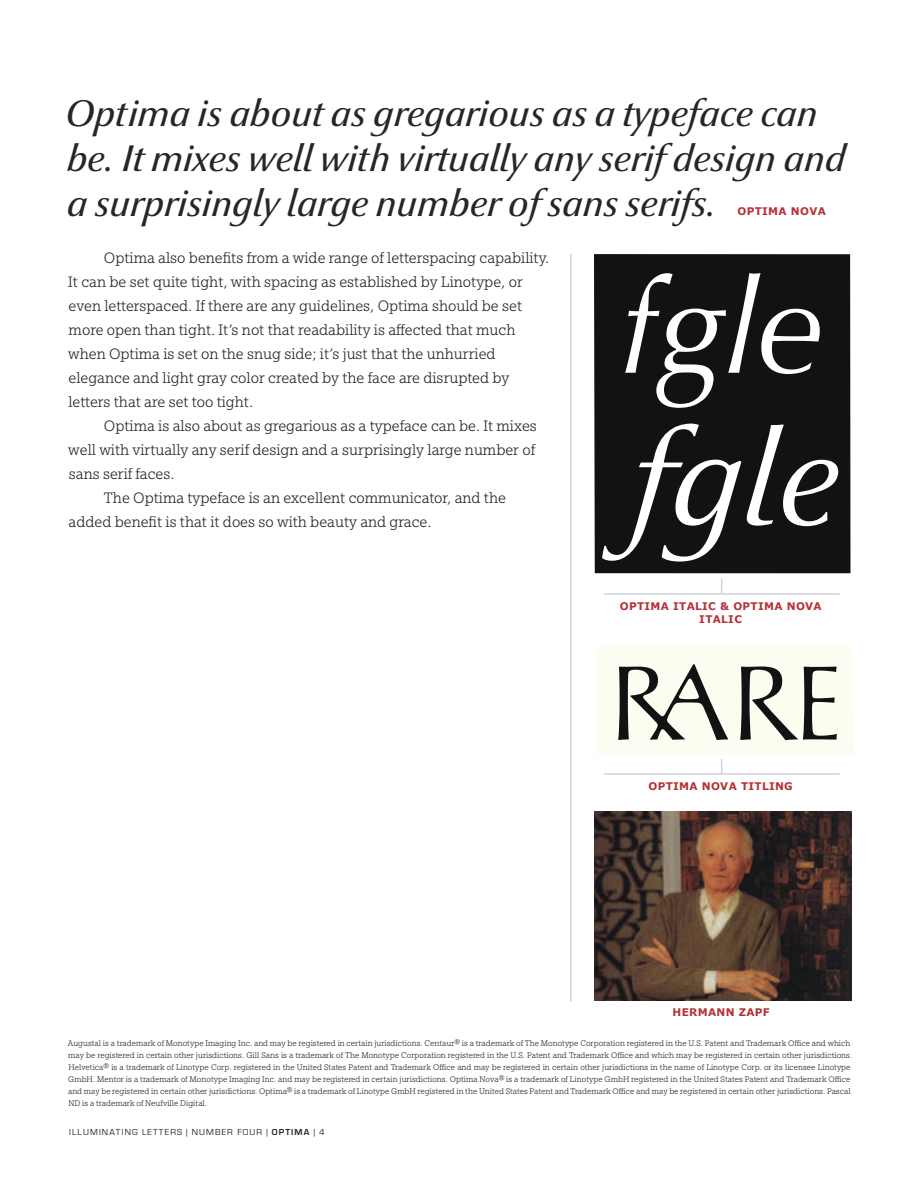
<style>
.page{position:relative;width:918px;height:1188px;background:#fff}
.page>*{position:absolute;margin:0;border:0;box-sizing:border-box;transform-origin:0 0}
.t1{font:italic 500 37.5px/45px "Optima Nova LT Pro";color:#262527}
.t2{font:300 16.5px/24px "Egyptian Slate Pro";color:#262527}
.t3{font:700 10.5px/12.6px "Verdana";letter-spacing:.03em;color:#b33338;text-align:center}
.t4{font:300 9px/12px "Egyptian Slate Pro";color:#262527}
.t5{font:9px "Eurostile";letter-spacing:.125em;color:#262527}
.s1{font-weight:700}
</style>
<div class="page">
<hr style="left:570px;top:254px;width:2px;height:747px;background:#cfd4d5">
<hr style="left:604px;top:593px;width:236px;height:2px;background:#cfd4d5">
<svg style="left:721px;top:579px;width:1px;height:14px"></svg>
<hr style="left:604px;top:773px;width:236px;height:2px;background:#cfd4d5">
<div style="left:594px;top:254px;width:256px;height:319px;background:#111313"></div>
<svg style="left:625px;top:273px;width:195px;height:135px"></svg>
<svg style="left:602px;top:424px;width:139px;height:138px"></svg>
<svg style="left:747px;top:425px;width:91px;height:101px"></svg>
<svg style="left:596px;top:647px;width:257px;height:127px"></svg>
<img style="left:594px;top:812px;width:257px;height:188px">
<h1 class="t1" style="left:65px;top:90px;width:782px">Optima is about as gregarious as a typeface can be. It mixes well with virtually any serif design and a surprisingly large number of sans serifs.</h1>
<p class="t3" style="left:737px;top:205px;width:90px">OPTIMA NOVA</p>
<p class="t2" style="left:68px;top:245px;width:483px;text-indent:36px">Optima also benefits from a wide range of letterspacing capability.<br>It can be set quite tight, with spacing as established by Linotype, or even letterspaced. If there are any guidelines, Optima should be set more open than tight. It’s not that readability is affected that much when Optima is set on the snug side; it’s just that the unhurried elegance and light gray color created by the face are disrupted by letters that are set too tight.</p>
<h2 class="t2" style="left:104px;top:413px;width:434px">Optima is also about as gregarious as a typeface can be. It mixes</h2>
<h2 class="t2" style="left:68px;top:437px;width:468px">well with virtually any serif design and a surprisingly large number of</h2>
<h2 class="t2" style="left:69px;top:461px;width:107px">sans serif faces.</h2>
<h2 class="t2" style="left:104px;top:485px;width:404px">The Optima typeface is an excellent communicator, and the</h2>
<h2 class="t2" style="left:68px;top:509px;width:365px">added benefit is that it does so with beauty and grace.</h2>
<p class="t3" style="left:620px;top:599px;width:203px">OPTIMA ITALIC &amp; OPTIMA NOVA<br>ITALIC</p>
<p class="t3" style="left:648px;top:779px;width:146px">OPTIMA NOVA TITLING</p>
<p class="t3" style="left:673px;top:1005px;width:99px">HERMANN ZAPF</p>
<p class="t4" style="left:68px;top:1037px;width:786px">Augustal is a trademark of Monotype Imaging Inc. and may be registered in certain jurisdictions. Centaur® is a trademark of The Monotype Corporation registered in the U.S. Patent and Trademark Office and which may be registered in certain other jurisdictions. Gill Sans is a trademark of The Monotype Corporation registered in the U.S. Patent and Trademark Office and which may be registered in certain other jurisdictions.<br>Helvetica® is a trademark of Linotype Corp. registered in the United States Patent and Trademark Office and may be registered in certain other jurisdictions in the name of Linotype Corp. or its licensee Linotype GmbH. Mentor is a trademark of Monotype Imaging Inc. and may be registered in certain jurisdictions. Optima Nova® is a trademark of Linotype GmbH registered in the United States Patent and Trademark Office and may be registered in certain other jurisdictions. Optima® is a trademark of Linotype GmbH registered in the United States Patent and Trademark Office and may be registered in certain other jurisdictions. Pascal ND is a trademark of Neufville Digital.</p>
<p class="t5" style="left:69px;top:1127px;width:257px">ILLUMINATING LETTERS | NUMBER FOUR | <span class="s1">OPTIMA</span> | 4</p>
</div>
